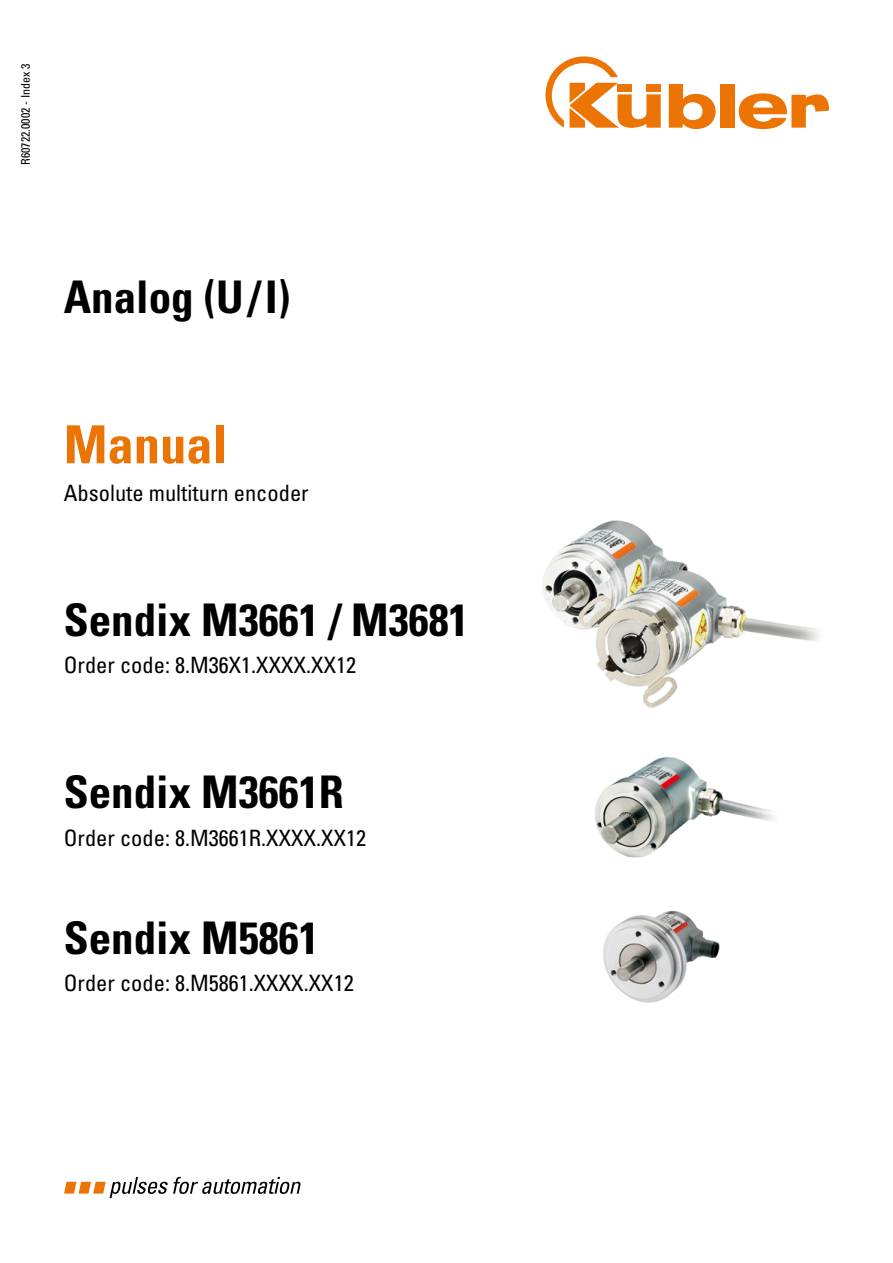
<style>
.page{position:relative;width:893px;height:1263px;background:#fff}
.page>*{position:absolute;margin:0;border:0;box-sizing:border-box;transform-origin:0 0}
.t1{font:700 condensed 52.5px "Univers LT Std";color:#ec7405}
.t2{font:700 condensed 45px "Univers LT Std";color:#000}
.t3{font:condensed 22.5px "Univers LT Std";color:#000}
.t4{font:condensed 12px "Univers LT Std";color:#000}
</style>
<div class="page">
<svg style="left:669px;top:84px;width:47px;height:45px"></svg>
<div style="left:720px;top:84px;width:14px;height:44px;background:#ec7405"></div>
<svg style="left:739px;top:93px;width:90px;height:36px"></svg>
<svg style="left:545px;top:56px;width:116px;height:72px"></svg>
<svg style="left:64px;top:1177px;width:237px;height:21px"></svg>
<img style="left:543px;top:520px;width:276px;height:188px">
<img style="left:595px;top:757px;width:178px;height:101px">
<img style="left:603px;top:910px;width:117px;height:93px">
<p class="t4" style="left:18px;top:165px;width:103px;rotate:-90deg">R60722.0002 - Index 3</p>
<h2 class="t2" style="left:64px;top:269px;width:228px">Analog (U/I)</h2>
<h1 class="t1" style="left:64px;top:412px;width:165px">Manual</h1>
<p class="t3" style="left:64px;top:478px;width:246px">Absolute multiturn encoder</p>
<h2 class="t2" style="left:64px;top:592px;width:406px">Sendix M3661 / M3681</h2>
<p class="t3" style="left:64px;top:651px;width:294px">Order code: 8.M36X1.XXXX.XX12</p>
<h2 class="t2" style="left:64px;top:765px;width:281px">Sendix M3661R</h2>
<p class="t3" style="left:64px;top:823px;width:304px">Order code: 8.M3661R.XXXX.XX12</p>
<h2 class="t2" style="left:64px;top:910px;width:256px">Sendix M5861</h2>
<p class="t3" style="left:64px;top:969px;width:291px">Order code: 8.M5861.XXXX.XX12</p>
</div>
